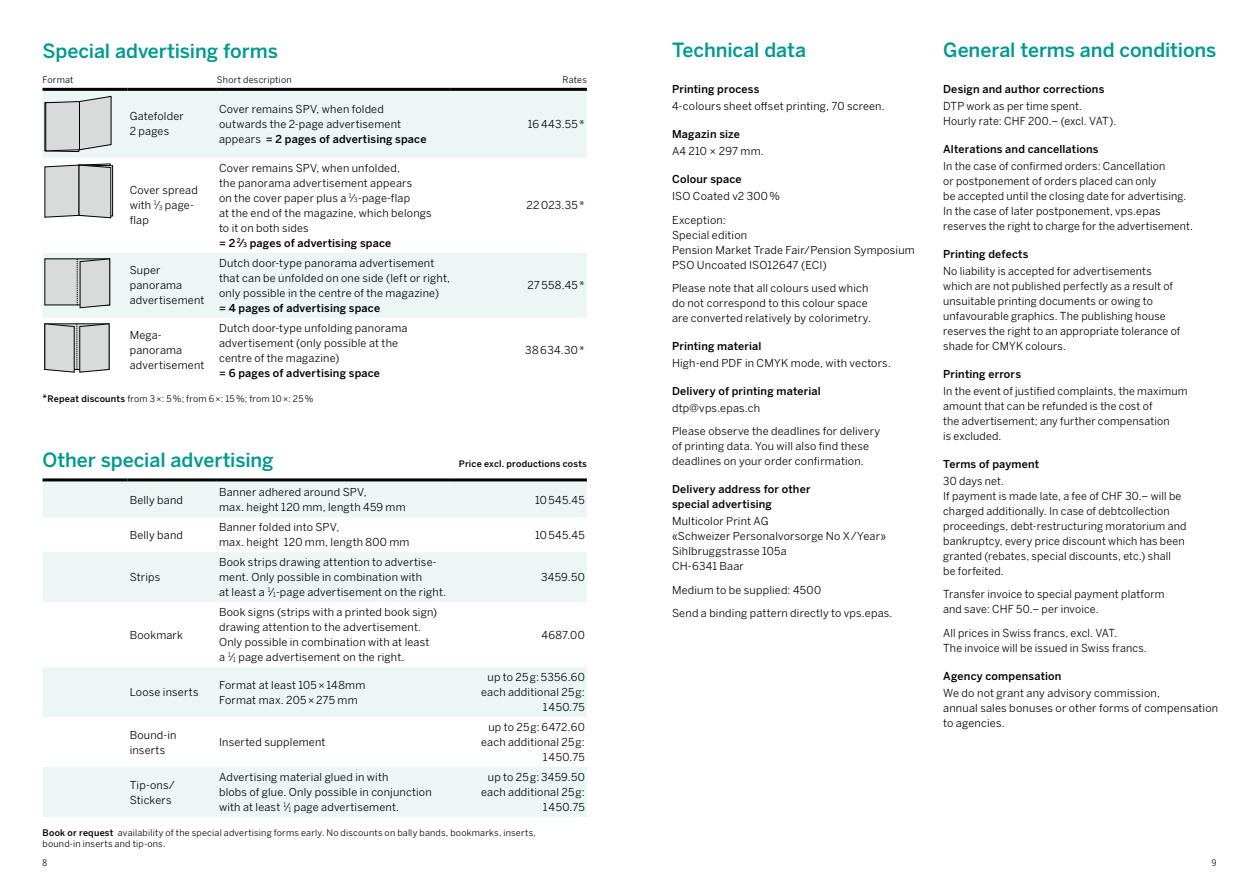
<style>
.page{position:relative;width:1259px;height:893px;background:#fff}
.page>*{position:absolute;margin:0;border:0;box-sizing:border-box;transform-origin:0 0}
.t1{font:500 19.5px "Benton Sans";letter-spacing:-.005em;color:#009992}
.t2{font:10.95px/15px "Benton Sans";letter-spacing:.015em;color:#000}
.t3{font:10.8px/15px "Benton Sans";letter-spacing:.015em;color:#000}
.t4{font:500 10.8px/15px "Benton Sans";letter-spacing:.015em;color:#000}
.t5{font:9px/10.5px "Benton Sans";letter-spacing:.025em;color:#000}
.t6{font:500 9px "Benton Sans";letter-spacing:.02em;color:#000}
.t7{font:9px "Benton Sans Cond";color:#000}
.s1{font-weight:500}
.s2{font-size:6.3px}
.s3{font-weight:500;font-size:6.3px}
.s4{font-size:10.8px}
</style>
<div class="page">
<svg style="left:43px;top:91px;width:544px;height:227px;fill:#ebf6f5"></svg>
<hr style="left:43px;top:88px;width:85px;height:3px;background:#000">
<hr style="left:128px;top:88px;width:89px;height:3px;background:#000">
<hr style="left:217px;top:88px;width:234px;height:3px;background:#000">
<hr style="left:451px;top:88px;width:136px;height:3px;background:#000">
<svg style="left:44px;top:96px;width:68px;height:56px;background:#c7cac9"></svg>
<svg style="left:44px;top:163px;width:69px;height:55px;background:#c5c5c5"></svg>
<div style="left:45px;top:259px;width:65px;height:46px;background:#d9dada"></div>
<svg style="left:77px;top:258px;width:33px;height:50px"></svg>
<svg style="left:44px;top:323px;width:65px;height:50px;background:#c2c2c2"></svg>
<svg style="left:43px;top:481px;width:544px;height:336px;fill:#ebf6f5"></svg>
<hr style="left:43px;top:478px;width:85px;height:3px;background:#000">
<hr style="left:128px;top:478px;width:89px;height:3px;background:#000">
<hr style="left:217px;top:478px;width:234px;height:3px;background:#000">
<hr style="left:451px;top:478px;width:136px;height:3px;background:#000">
<h1 class="t1" style="left:43px;top:39px;width:237px">Special advertising forms</h1>
<p class="t5" style="left:43px;top:74px;width:33px">Format</p>
<p class="t5" style="left:217px;top:74px;width:76px">Short description</p>
<p class="t5" style="left:562px;top:74px;width:26px">Rates</p>
<p class="t3" style="left:130px;top:109px;width:56px">Gatefolder<br>2 pages</p>
<p class="t3" style="left:219px;top:101px;width:209px">Cover remains SPV, when folded outwards the 2-page advertisement appears <span class="s1">= 2 pages of advertising space</span></p>
<p class="t3" style="left:528px;top:116px;width:58px">16 443.55*</p>
<p class="t3" style="left:130px;top:183px;width:70px">Cover spread with <sup>1</sup>⁄<span class="s2">3</span> page&shy;flap</p>
<p class="t3" style="left:219px;top:160px;width:214px">Cover remains SPV, when unfolded,<br>the panorama advertisement appears<br>on the cover paper plus a <sup>1</sup>⁄<span class="s2">3</span>-page-flap<br>at the end of the magazine, which belongs to it on both sides<br><span class="s1">= 2</span> <sup>2</sup><span class="s1">⁄</span><span class="s3">3</span> <span class="s1">pages of advertising space</span></p>
<p class="t3" style="left:130px;top:263px;width:76px">Super panorama advertisement</p>
<p class="t3" style="left:219px;top:255px;width:233px">Dutch door-type panorama advertisement that can be unfolded on one side (left or right, only possible in the centre of the magazine)</p>
<p class="t4" style="left:219px;top:300px;width:163px">= 4 pages of advertising space</p>
<p class="t3" style="left:130px;top:328px;width:76px">Mega&shy;panorama advertisement</p>
<p class="t3" style="left:219px;top:320px;width:190px">Dutch door-type unfolding panorama advertisement (only possible at the centre of the magazine)</p>
<p class="t4" style="left:219px;top:365px;width:162px">= 6 pages of advertising space</p>
<p class="t5" style="left:43px;top:393px;width:272px"><sup>*</sup><span class="s1">Repeat discounts</span> from 3×: 5 %; from 6×: 15%; from 10×: 25%</p>
<p class="t3" style="left:526px;top:198px;width:60px">22 023.35*</p>
<p class="t3" style="left:527px;top:278px;width:59px">27558.45*</p>
<p class="t3" style="left:525px;top:343px;width:61px">38 634.30*</p>
<h1 class="t1" style="left:43px;top:448px;width:233px">Other special advertising</h1>
<p class="t6" style="left:459px;top:459px;width:129px">Price excl. productions costs</p>
<p class="t3" style="left:130px;top:492px;width:55px">Belly band</p>
<p class="t3" style="left:219px;top:485px;width:188px">Banner adhered around SPV,<br>max. height 120 mm, length 459 mm</p>
<p class="t3" style="left:535px;top:492px;width:51px">10 545.45</p>
<p class="t3" style="left:130px;top:527px;width:55px">Belly band</p>
<p class="t3" style="left:219px;top:520px;width:192px">Banner folded into SPV,<br>max. height 120 mm, length 800 mm</p>
<p class="t3" style="left:535px;top:527px;width:51px">10 545.45</p>
<p class="t3" style="left:130px;top:570px;width:32px">Strips</p>
<p class="t3" style="left:219px;top:555px;width:228px">Book strips drawing attention to advertise&shy;ment. Only possible in combination with<br>at least a <sup>1</sup>⁄<span class="s2">1</span>-page advertisement on the right.</p>
<p class="t3" style="left:541px;top:570px;width:45px">3459.50</p>
<p class="t3" style="left:130px;top:627px;width:55px">Bookmark</p>
<p class="t3" style="left:219px;top:605px;width:220px">Book signs (strips with a printed book sign) drawing attention to the advertisement.<br>Only possible in combination with at least a <sup>1</sup>⁄<span class="s2">1</span> page advertisement on the right.</p>
<p class="t3" style="left:541px;top:627px;width:45px">4687.00</p>
<p class="t3" style="left:130px;top:685px;width:70px">Loose inserts</p>
<p class="t3" style="left:219px;top:677px;width:148px">Format at least 105×148mm<br>Format max. 205×275 mm</p>
<p class="t3" style="left:481px;top:669px;width:105px;text-align:right">up to 25 g: 5356.60 each additional 25 g:<br>1450.75</p>
<p class="t3" style="left:130px;top:727px;width:48px">Bound-in inserts</p>
<p class="t3" style="left:219px;top:734px;width:108px">Inserted supplement</p>
<p class="t3" style="left:481px;top:719px;width:105px;text-align:right">up to 25 g: 6472.60 each additional 25 g:<br>1450.75</p>
<p class="t3" style="left:130px;top:777px;width:47px">Tip-ons/<br>Stickers</p>
<p class="t3" style="left:219px;top:769px;width:214px">Advertising material glued in with<br>blobs of glue. Only possible in conjunction with at least <sup>1</sup>⁄<span class="s2">1</span> page advertisement.</p>
<p class="t3" style="left:481px;top:769px;width:105px;text-align:right">up to 25 g: 3459.50 each additional 25 g:<br>1450.75</p>
<p class="t5" style="left:43px;top:828px;width:495px"><span class="s1">Book or request</span> availability of the special advertising forms early. No discounts on bally bands, bookmarks, inserts, bound-in inserts and tip-ons.</p>
<h1 class="t1" style="left:672px;top:38px;width:136px">Technical data</h1>
<p class="t4" style="left:672px;top:82px;width:89px">Printing process</p>
<p class="t3" style="left:672px;top:99px;width:214px">4-colours sheet offset printing, 70 screen.</p>
<p class="t4" style="left:672px;top:127px;width:70px">Magazin size</p>
<p class="t3" style="left:672px;top:144px;width:93px">A4 210 × 297 mm.</p>
<p class="t4" style="left:672px;top:171px;width:71px">Colour space</p>
<p class="t3" style="left:672px;top:184px;width:110px;line-height:23.5px">ISO Coated v2 300 %<br>Exception:</p>
<p class="t3" style="left:672px;top:227px;width:244px">Special edition<br>Pension Market Trade Fair/Pension Symposium<br>PSO Uncoated ISO12647 (ECI)</p>
<p class="t3" style="left:672px;top:281px;width:201px">Please note that all colours used which do not correspond to this colour space are converted relatively by colorimetry.</p>
<p class="t4" style="left:672px;top:338px;width:91px">Printing material</p>
<p class="t3" style="left:672px;top:355px;width:220px">High-end PDF in CMYK mode, with vectors.</p>
<p class="t4" style="left:672px;top:383px;width:150px">Delivery of printing material</p>
<p class="t3" style="left:672px;top:396px;width:210px;line-height:23.5px">dtp@vps.epas.ch<br>Please observe the deadlines for delivery</p>
<p class="t3" style="left:672px;top:439px;width:199px">of printing data. You will also find these deadlines on your order confirmation.</p>
<p class="t4" style="left:672px;top:482px;width:140px">Delivery address for other special advertising</p>
<p class="t3" style="left:672px;top:514px;width:215px">Multicolor Print AG<br>«Schweizer Personalvorsorge No X/Year»<br>Sihlbruggstrasse 105a<br>CH-6341 Baar</p>
<p class="t3" style="left:672px;top:578px;width:222px;line-height:23.5px">Medium to be supplied: 4500<br>Send a binding pattern directly to vps.epas.</p>
<h1 class="t1" style="left:943px;top:38px;width:275px">General terms and conditions</h1>
<p class="t4" style="left:943px;top:82px;width:163px">Design and author corrections</p>
<p class="t2" style="left:943px;top:99px;width:174px">DTP work as per time spent.<br>Hourly rate: CHF 200.– (excl. VAT).</p>
<p class="t4" style="left:943px;top:142px;width:157px">Alterations and cancellations</p>
<p class="t2" style="left:943px;top:159px;width:251px">In the case of confirmed orders: Cancellation<br>or postponement of orders placed can only<br>be accepted until the closing date for advertising.<br>In the case of later postponement, <span class="s4">vps.epas </span>reserves the right to charge for the advertisement.</p>
<p class="t4" style="left:943px;top:246px;width:87px">Printing defects</p>
<p class="t2" style="left:943px;top:263px;width:239px">No liability is accepted for advertisements which are not published perfectly as a result of unsuitable printing documents or owing to unfavourable graphics. The publishing house reserves the right to an appropriate tolerance of shade for CMYK colours.</p>
<p class="t4" style="left:943px;top:366px;width:79px">Printing errors</p>
<p class="t2" style="left:943px;top:383px;width:246px">In the event of justified complaints, the maximum amount that can be refunded is the cost of<br>the advertisement; any further compensation<br>is excluded.</p>
<p class="t4" style="left:943px;top:456px;width:98px">Terms of payment</p>
<p class="t2" style="left:943px;top:473px;width:245px">30 days net.<br>If payment is made late, a fee of CHF 30.– will be charged additionally. In case of debtcollection proceedings, debt-restructuring moratorium and bankruptcy, every price discount which has been granted (rebates, special discounts, etc.) shall<br>be forfeited.</p>
<p class="t2" style="left:943px;top:587px;width:223px">Transfer invoice to special payment platform and save: CHF 50.– per invoice.</p>
<p class="t2" style="left:943px;top:625px;width:205px">All prices in Swiss francs, excl. VAT.<br>The invoice will be issued in Swiss francs.</p>
<p class="t4" style="left:943px;top:668px;width:120px">Agency compensation</p>
<p class="t2" style="left:943px;top:685px;width:277px">We do not grant any advisory commission,<br>annual sales bonuses or other forms of compensation to agencies.</p>
<p class="t7" style="left:43px;top:857px;width:6px">8</p>
<p class="t7" style="left:1211px;top:857px;width:6px">9</p>
</div>
